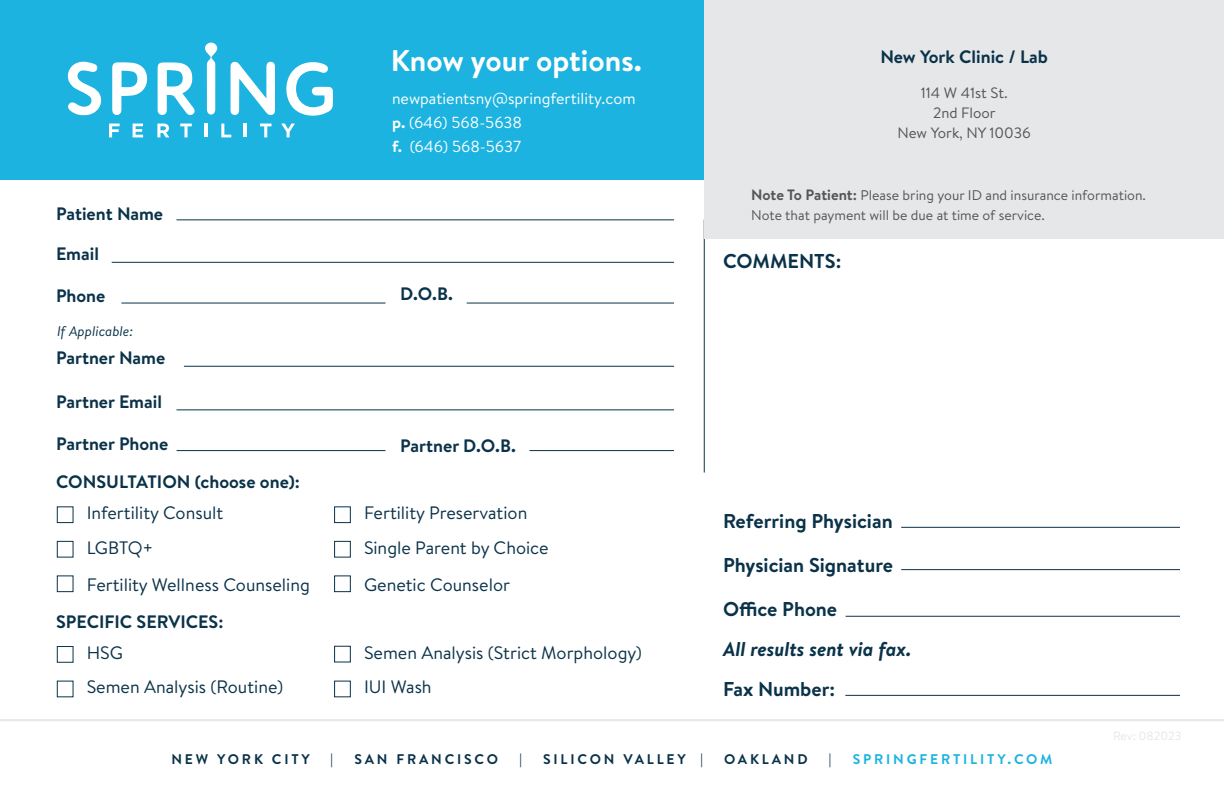
<style>
.page{position:relative;width:1224px;height:792px;background:#fff}
.page>*{position:absolute;margin:0;border:0;box-sizing:border-box;transform-origin:0 0}
.t1{font:700 30px "Brandon Text";color:#fff}
.t2{font:700 20px "Brandon Text";color:#0a3249}
.t3{font:italic 700 20px "Brandon Text";color:#0a3249}
.t4{font:18px/34.6px "Brandon Text";color:#0a3249}
.t5{font:700 18px "Brandon Text";color:#0a3249}
.t6{font:700 18px "Brandon Text";color:#093249}
.t7{font:16px/24px "Brandon Text";color:#fff}
.t8{font:15px/20px "Brandon Text";color:#555;text-align:center}
.t9{font:14px/20px "Brandon Text";color:#555}
.t10{font:700 14px "Brandon Text";letter-spacing:.2em;color:#093249}
.t11{font:700 14px "Brandon Text";letter-spacing:.2em;color:#1cb3e0}
.t12{font:italic 14px "Brandon Text";color:#0a3249}
.s1{font-weight:700}
.s2{font-weight:700;font-size:15px}
</style>
<div class="page">
<hr style="left:704px;top:220px;width:1px;height:253px;background:#0a3249">
<hr style="left:0;top:719px;width:1224px;height:2px;background:#e6e7e8">
<div style="left:0;top:0;width:716px;height:180px;background:#1cb3e0"></div>
<svg style="left:109px;top:124px;width:11px;height:13px"></svg>
<svg style="left:133px;top:124px;width:10px;height:13px"></svg>
<svg style="left:157px;top:124px;width:12px;height:13px"></svg>
<svg style="left:180px;top:124px;width:12px;height:13px"></svg>
<hr style="left:204px;top:124px;width:4px;height:13px;background:#fff">
<svg style="left:221px;top:124px;width:10px;height:13px"></svg>
<svg style="left:244px;top:124px;width:3px;height:13px"></svg>
<svg style="left:260px;top:124px;width:12px;height:13px"></svg>
<svg style="left:281px;top:124px;width:14px;height:13px"></svg>
<svg style="left:286px;top:62px;width:47px;height:54px"></svg>
<svg style="left:205px;top:43px;width:13px;height:72px"></svg>
<svg style="left:231px;top:61px;width:44px;height:54px"></svg>
<svg style="left:112px;top:62px;width:35px;height:53px"></svg>
<svg style="left:67px;top:62px;width:35px;height:54px"></svg>
<svg style="left:158px;top:62px;width:37px;height:53px"></svg>
<hr style="left:901px;top:527px;width:279px;height:1px;background:#0a3249">
<hr style="left:901px;top:569px;width:279px;height:1px;background:#0a3249">
<hr style="left:845px;top:695px;width:335px;height:1px;background:#0a3249">
<hr style="left:846px;top:616px;width:334px;height:1px;background:#0a3249">
<div style="left:334px;top:646px;width:17px;height:16px;border:1px solid #0a3249"></div>
<div style="left:57px;top:681px;width:16px;height:16px;border:1px solid #0a3249"></div>
<div style="left:334px;top:681px;width:17px;height:16px;border:1px solid #0a3249"></div>
<hr style="left:176px;top:220px;width:498px;height:1px;background:#0a3249">
<hr style="left:184px;top:366px;width:490px;height:1px;background:#0a3249">
<hr style="left:176px;top:410px;width:498px;height:1px;background:#0a3249">
<hr style="left:112px;top:262px;width:562px;height:1px;background:#0a3249">
<div style="left:57px;top:646px;width:16px;height:17px;border:1px solid #0a3249"></div>
<div style="left:57px;top:507px;width:16px;height:16px;border:1px solid #0a3249"></div>
<div style="left:57px;top:541px;width:16px;height:16px;border:1px solid #0a3249"></div>
<div style="left:334px;top:507px;width:17px;height:16px;border:1px solid #0a3249"></div>
<div style="left:334px;top:541px;width:17px;height:16px;border:1px solid #0a3249"></div>
<div style="left:57px;top:576px;width:16px;height:16px;border:1px solid #0a3249"></div>
<div style="left:334px;top:576px;width:17px;height:16px;border:1px solid #0a3249"></div>
<hr style="left:121px;top:303px;width:265px;height:1px;background:#0a3249">
<hr style="left:177px;top:450px;width:209px;height:1px;background:#0a3249">
<hr style="left:467px;top:303px;width:207px;height:1px;background:#0a3249">
<hr style="left:530px;top:450px;width:144px;height:1px;background:#0a3249">
<div style="left:704px;top:0;width:520px;height:239px;background:#e6e7e8"></div>
<p class="t5" style="left:56px;top:201px;width:109px">Patient Name</p>
<p class="t5" style="left:56px;top:241px;width:44px">Email</p>
<p class="t5" style="left:56px;top:283px;width:51px">Phone</p>
<p class="t12" style="left:57px;top:322px;width:78px">If Applicable:</p>
<p class="t5" style="left:56px;top:345px;width:111px">Partner Name</p>
<p class="t5" style="left:56px;top:389px;width:107px">Partner Email</p>
<p class="t5" style="left:56px;top:431px;width:114px">Partner Phone</p>
<p class="t5" style="left:56px;top:469px;width:245px">CONSULTATION (choose one):</p>
<h1 class="t1" style="left:391px;top:39px;width:253px">Know your options.</h1>
<p class="t7" style="left:392px;top:86px;width:245px">newpatientsny@springfertility.com <span class="s1">p.</span> (646) 568-5638<br><span class="s1">f.</span> (646) 568-5637</p>
<p class="t5" style="left:400px;top:281px;width:54px">D.O.B.</p>
<p class="t5" style="left:400px;top:433px;width:117px">Partner D.O.B.</p>
<p class="t4" style="left:87px;top:495px;width:138px">Infertility Consult<br>LGBTQ+</p>
<p class="t4" style="left:364px;top:495px;width:186px">Fertility Preservation<br>Single Parent by Choice</p>
<p class="t4" style="left:87px;top:567px;width:225px">Fertility Wellness Counseling</p>
<p class="t4" style="left:364px;top:567px;width:148px">Genetic Counselor</p>
<p class="t5" style="left:56px;top:609px;width:169px">SPECIFIC SERVICES:</p>
<p class="t4" style="left:87px;top:635px;width:38px">HSG</p>
<p class="t4" style="left:364px;top:634px;width:280px">Semen Analysis (Strict Morphology)</p>
<p class="t4" style="left:87px;top:669px;width:198px">Semen Analysis (Routine)</p>
<p class="t4" style="left:364px;top:669px;width:69px">IUI Wash</p>
<p class="t6" style="left:880px;top:44px;width:169px">New York Clinic / Lab</p>
<p class="t8" style="left:898px;top:83px;width:135px">114 W 41st St.<br>2nd Floor<br>New York, NY 10036</p>
<p class="t9" style="left:751px;top:185px;width:396px"><span class="s2">Note To Patient:</span> Please bring your ID and insurance information.<br>Note that payment will be due at time of service.</p>
<p class="t2" style="left:723px;top:247px;width:120px">COMMENTS:</p>
<p class="t2" style="left:723px;top:507px;width:171px">Referring Physician</p>
<p class="t2" style="left:723px;top:551px;width:172px">Physician Signature</p>
<p class="t2" style="left:723px;top:595px;width:116px">Office Phone</p>
<p class="t3" style="left:723px;top:635px;width:190px">All results sent via fax.</p>
<p class="t2" style="left:723px;top:675px;width:114px">Fax Number:</p>
<p class="t10" style="left:172px;top:749px;width:140px">NEW YORK CITY</p>
<p class="t10" style="left:331px;top:749px;width:4px">|</p>
<p class="t10" style="left:354px;top:749px;width:145px">SAN FRANCISCO</p>
<p class="t10" style="left:519px;top:749px;width:4px">|</p>
<p class="t10" style="left:543px;top:749px;width:161px">SILICON VALLEY |</p>
<p class="t10" style="left:724px;top:749px;width:85px">OAKLAND</p>
<p class="t10" style="left:829px;top:749px;width:4px">|</p>
<p class="t11" style="left:853px;top:749px;width:201px">SPRINGFERTILITY.COM</p>
</div>
